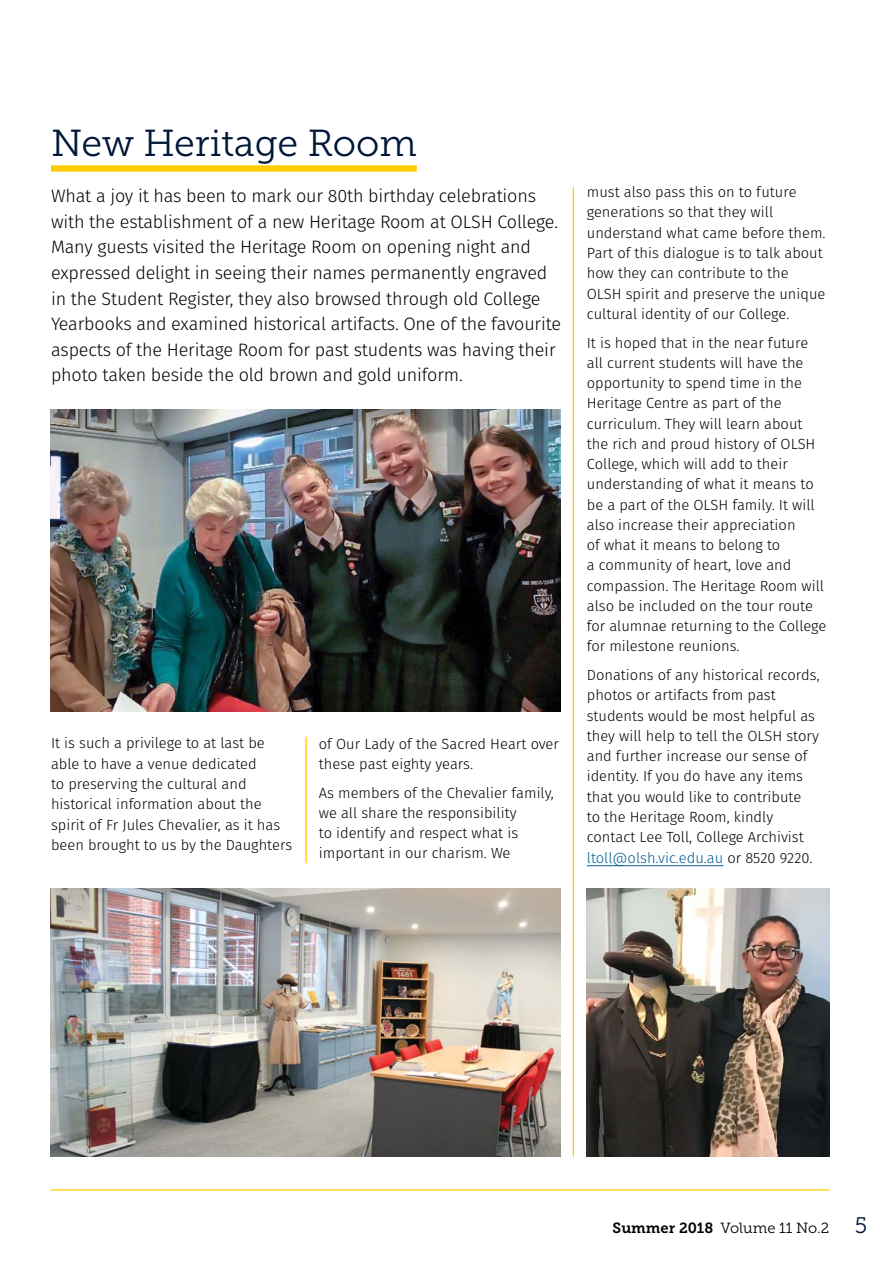
<style>
.page{position:relative;width:893px;height:1263px;background:#fff}
.page>*{position:absolute;margin:0;border:0;box-sizing:border-box;transform-origin:0 0}
.t1{font:37.5px "Museo Slab 300";color:#001738}
.t2{font:300 18px/25.5px "Fira Sans";letter-spacing:-.01em;color:#000}
.t3{font:300 14.7px/20.2px "Fira Sans";color:#000}
.t4{font:14.7px "Museo Slab 300";color:#000}
.s1{color:#005e92}
.s2{font-family:"Museo Slab 700"}
.s3{font-size:22.5px;color:#001738}
</style>
<div class="page">
<hr style="left:51px;top:1189px;width:778px;height:1px;background:#ffcb05">
<hr style="left:573px;top:187px;width:1px;height:970px;background:#ffcb05">
<hr style="left:306px;top:737px;width:1px;height:126px;background:#ffcb05">
<div style="left:51px;top:165px;width:366px;height:7px;background:#ffcb05"></div>
<hr style="left:587px;top:865px;width:136px;height:1px;background:#005e92">
<img style="left:587px;top:889px;width:242px;height:268px">
<img style="left:50px;top:889px;width:511px;height:268px">
<img style="left:50px;top:409px;width:511px;height:302px">
<h1 class="t1" style="left:51px;top:122px;width:367px">New Heritage Room</h1>
<p class="t2" style="left:51px;top:183px;width:512px">What a joy it has been to mark our 80th birthday celebrations with the establishment of a new Heritage Room at OLSH College.<br>Many guests visited the Heritage Room on opening night and expressed delight in seeing their names permanently engraved in the Student Register, they also browsed through old College Yearbooks and examined historical artifacts. One of the favourite aspects of the Heritage Room for past students was having their photo taken beside the old brown and gold uniform.</p>
<p class="t3" style="left:51px;top:733px;width:243px">It is such a privilege to at last be able to have a venue dedicated<br>to preserving the cultural and historical information about the spirit of Fr Jules Chevalier, as it has been brought to us by the Daughters</p>
<p class="t3" style="left:319px;top:733px;width:241px">of Our Lady of the Sacred Heart over these past eighty years.</p>
<p class="t3" style="left:319px;top:782px;width:237px">As members of the Chevalier family, we all share the responsibility<br>to identify and respect what is important in our charism. We</p>
<p class="t3" style="left:587px;top:182px;width:240px">must also pass this on to future generations so that they will understand what came before them.<br>Part of this dialogue is to talk about how they can contribute to the<br>OLSH spirit and preserve the unique cultural identity of our College.</p>
<p class="t3" style="left:587px;top:332px;width:241px">It is hoped that in the near future all current students will have the opportunity to spend time in the<br>Heritage Centre as part of the curriculum. They will learn about the rich and proud history of OLSH<br>College, which will add to their understanding of what it means to be a part of the OLSH family. It will also increase their appreciation<br>of what it means to belong to<br>a community of heart, love and compassion. The Heritage Room will also be included on the tour route for alumnae returning to the College for milestone reunions.</p>
<p class="t3" style="left:587px;top:665px;width:234px">Donations of any historical records, photos or artifacts from past students would be most helpful as they will help to tell the OLSH story and further increase our sense of identity. If you do have any items that you would like to contribute<br>to the Heritage Room, kindly contact Lee Toll, College Archivist <span class="s1">ltoll@olsh.vic.edu.au</span> or 8520 9220.</p>
<p class="t4" style="left:613px;top:1220px;width:256px"><span class="s2">Summer 2018</span> Volume 11 No.2 <span class="s3">5</span></p>
</div>
